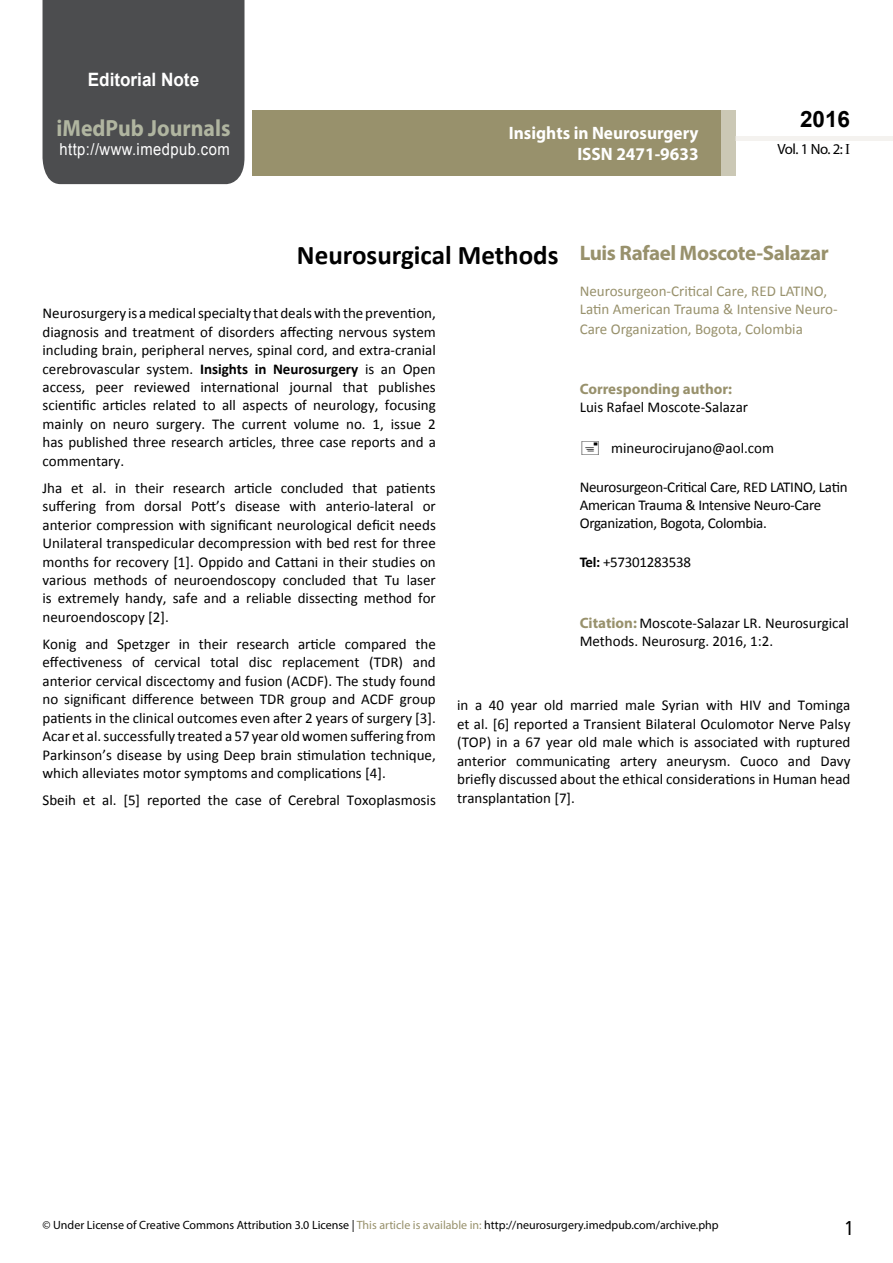
<style>
.page{position:relative;width:893px;height:1263px;background:#fff}
.page>*{position:absolute;margin:0;border:0;box-sizing:border-box;transform-origin:0 0}
.t1{font:700 27px "Calibri";color:#000}
.t2{font:25.5px "Tunga";color:#000}
.t3{font:700 23.4px "Myriad Pro";color:#b0b5a0;scale:.93 1}
.t4{font:700 22.5px "Arial";color:#000}
.t5{font:700 21px "Myriad Pro";letter-spacing:-.02em;color:#98916c}
.t6{font:700 18.45px "Arial";color:#fff;scale:.93 1}
.t7{font:700 18px/21.6px "Myriad Pro";color:#fff;text-align:right;scale:.96 1}
.t8{font:16.5px "Arial";letter-spacing:.03em;color:#fff;scale:.89 1}
.t9{font:15px/18.5px "Calibri";color:#000;text-align:justify}
.t10{font:15px/18px "Calibri";letter-spacing:-.02em;color:#000}
.t11{font:15px/18px "Calibri";color:#98916c}
.t12{font:700 15px "Myriad Pro";color:#98916c}
.t13{font:14.85px "Myriad Pro";color:#000}
.t14{font:12px "Myriad Pro";color:#000}
.s1{font-family:"Times New Roman"}
.s2{font-weight:700}
.s3{font-family:"Myriad Pro";font-weight:700;color:#98916c}
.s4{color:#98916c}
</style>
<div class="page">
<div style="left:252px;top:110px;width:469px;height:66px;background:#98916c"></div>
<div style="left:720px;top:110px;width:16px;height:66px;background:#cbc8b5"></div>
<div style="left:43px;top:0;width:201px;height:184px;background:#4c4d4f"></div>
<hr style="left:736px;top:137px;width:157px;height:4px;background:#f4f2ef">
<p class="t6" style="left:88px;top:67px;width:121px">Editorial Note</p>
<h3 class="t3" style="left:57px;top:113px;width:188px">iMedPub Journals</h3>
<p class="t8" style="left:60px;top:138px;width:193px">http://www.imedpub.com</p>
<p class="t7" style="left:509px;top:121px;width:199px">Insights in Neurosurgery<br>ISSN 2471-9633</p>
<h3 class="t4" style="left:800px;top:104px;width:52px">2016</h3>
<p class="t13" style="left:777px;top:140px;width:74px">Vol. 1 No. 2: <span class="s1">I</span></p>
<h3 class="t5" style="left:580px;top:239px;width:250px">Luis Rafael Moscote-Salazar</h3>
<p class="t11" style="left:580px;top:282px;width:260px">Neurosurgeon-Critical Care, RED LATINO,<br>Latin American Trauma &amp; Intensive Neuro-</p>
<p class="t11" style="left:580px;top:320px;width:225px">Care Organization, Bogota, Colombia</p>
<h1 class="t1" style="left:297px;top:238px;width:263px">Neurosurgical Methods</h1>
<p class="t9" style="left:43px;top:304px;width:395px">Neurosurgery is a medical specialty that deals with the prevention, diagnosis and treatment of disorders affecting nervous system including brain, peripheral nerves, spinal cord, and extra-cranial cerebrovascular system. <span class="s2">Insights in Neurosurgery</span> is an Open access, peer reviewed international journal that publishes scientific articles related to all aspects of neurology, focusing mainly on neuro surgery. The current volume no. 1, issue 2 has published three research articles, three case reports and a commentary.</p>
<p class="t9" style="left:43px;top:479px;width:395px">Jha et al. in their research article concluded that patients suffering from dorsal Pott’s disease with anterio-lateral or anterior compression with significant neurological deficit needs Unilateral transpedicular decompression with bed rest for three months for recovery [1]. Oppido and Cattani in their studies on various methods of neuroendoscopy concluded that Tu laser is extremely handy, safe and a reliable dissecting method for neuroendoscopy [2].</p>
<p class="t9" style="left:43px;top:635px;width:395px">Konig and Spetzger in their research article compared the effectiveness of cervical total disc replacement (TDR) and anterior cervical discectomy and fusion (ACDF). The study found no significant difference between TDR group and ACDF group patients in the clinical outcomes even after 2 years of surgery [3].<br>Acar et al. successfully treated a 57 year old women suffering from Parkinson’s disease by using Deep brain stimulation technique, which alleviates motor symptoms and complications [4].</p>
<p class="t9" style="left:43px;top:791px;width:395px">Sbeih et al. [5] reported the case of Cerebral Toxoplasmosis</p>
<p class="t12" style="left:580px;top:379px;width:154px">Corresponding author:</p>
<p class="t9" style="left:580px;top:398px;width:170px">Luis Rafael Moscote-Salazar</p>
<p class="t9" style="left:611px;top:438px;width:164px">mineurocirujano@aol.com</p>
<p class="t10" style="left:580px;top:478px;width:269px">Neurosurgeon-Critical Care, RED LATINO, Latin<br>American Trauma &amp; Intensive Neuro-Care<br>Organization, Bogota, Colombia.</p>
<p class="t10" style="left:580px;top:553px;width:113px"><span class="s2">Tel:</span> +57301283538</p>
<p class="t9" style="left:580px;top:614px;width:271px;line-height:18px"><span class="s3">Citation:</span> Moscote-Salazar LR. Neurosurgical<br>Methods. Neurosurg. 2016, 1:2.</p>
<p class="t9" style="left:457px;top:696px;width:395px">in a 40 year old married male Syrian with HIV and Tominga et al. [6] reported a Transient Bilateral Oculomotor Nerve Palsy (TOP) in a 67 year old male which is associated with ruptured anterior communicating artery aneurysm. Cuoco and Davy briefly discussed about the ethical considerations in Human head transplantation [7].</p>
<p class="t14" style="left:43px;top:1218px;width:678px">© Under License of Creative Commons Attribution 3.0 License | <span class="s4">This article is available in:</span> http://neurosurgery.imedpub.com/archive.php</p>
<h2 class="t2" style="left:845px;top:1211px;width:9px">1</h2>
</div>
